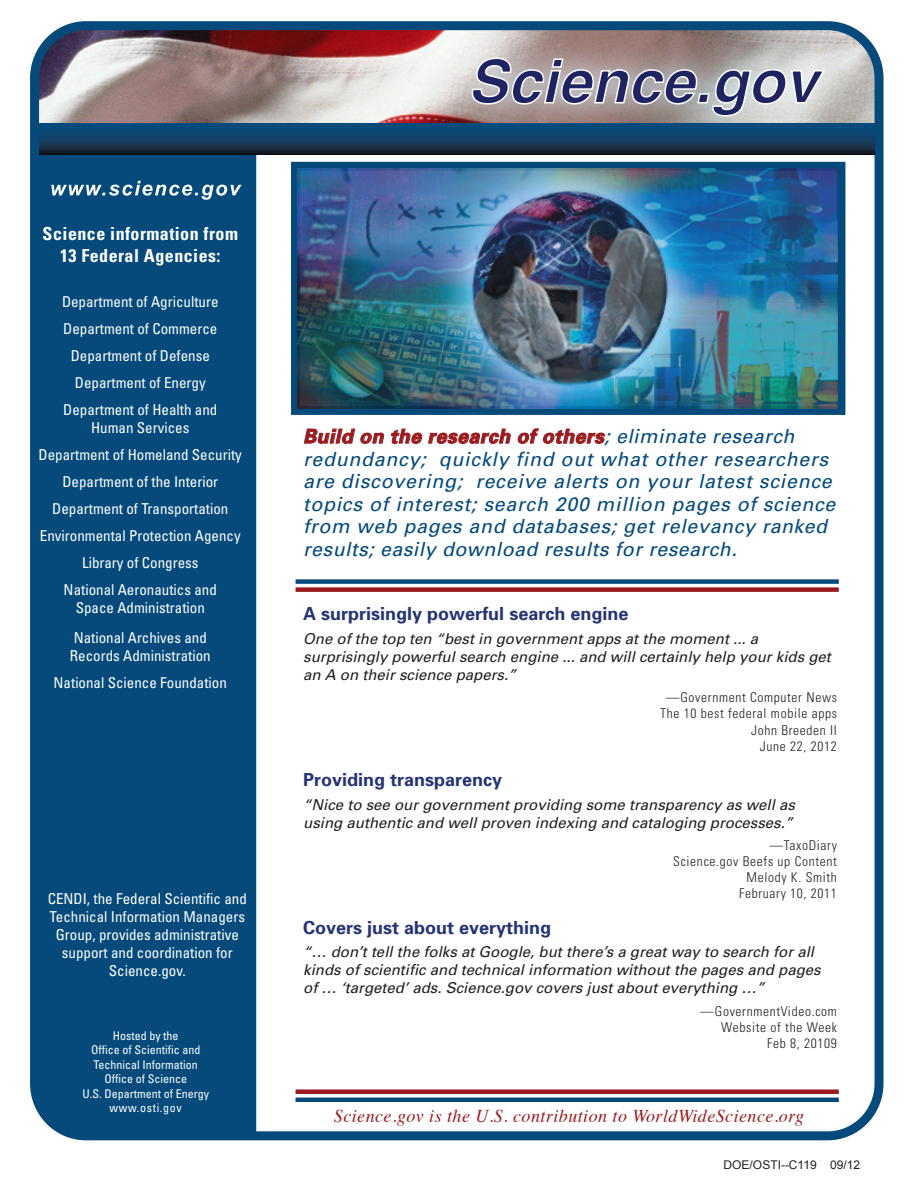
<style>
.page{position:relative;width:918px;height:1188px;background:#fff}
.page>*{position:absolute;margin:0;border:0;box-sizing:border-box;transform-origin:0 0}
.t1{font:italic 700 60px "Helvetica";color:#1e2362}
.t2{font:italic 19.5px/22.5px "Univers";letter-spacing:.04em;color:#044a7b}
.t3{font:700 18px "Univers";color:#253574}
.t4{font:italic 18px "Times";letter-spacing:.025em;color:#9a1b1f}
.t5{font:700 condensed 18px/21.6px "Univers";letter-spacing:.025em;color:#fff;text-align:center}
.t6{font:condensed 15px/27px "Univers";color:#fff;text-align:center}
.t7{font:italic 15px/18px "Univers";color:#231f20}
.t8{font:300 condensed 13.5px/16.2px "Univers";letter-spacing:.05em;color:#231f20;text-align:right}
.t9{font:condensed 12px/14.4px "Univers";color:#fff;text-align:center}
.t10{font:12px "Arial";color:#231f20}
.s1{font-weight:700;color:#9a1b1f}
</style>
<div class="page">
<img style="left:40px;top:31px;width:386px;height:93px">
<div style="left:30px;top:21px;width:854px;height:1119px;border:9px solid #054a7b;border-radius:52px"></div>
<img style="left:426px;top:21px;width:458px;height:153px">
<svg style="left:471px;top:57px;width:355px;height:60px;background:#c1bcbb"></svg>
<div style="left:35px;top:141px;width:221px;height:993px;background:#054a7b"></div>
<svg style="left:39px;top:124px;width:835px;height:30px;background:#103b5c"></svg>
<svg style="left:304px;top:429px;width:80px;height:15px"></svg>
<svg style="left:391px;top:429px;width:31px;height:15px"></svg>
<svg style="left:428px;top:429px;width:83px;height:15px"></svg>
<svg style="left:517px;top:428px;width:88px;height:16px"></svg>
<div style="left:296px;top:579px;width:543px;height:5px;background:#054a7b"></div>
<div style="left:296px;top:587px;width:543px;height:5px;background:#9a1b1f"></div>
<div style="left:296px;top:1089px;width:543px;height:5px;background:#9a1b1f"></div>
<hr style="left:296px;top:1098px;width:543px;height:4px;background:#054a7b">
<div style="left:291px;top:162px;width:554px;height:253px;border:9px solid #044a7b"></div>
<svg style="left:51px;top:181px;width:191px;height:19px"></svg>
<img style="left:298px;top:169px;width:540px;height:239px">
<p class="t5" style="left:43px;top:223px;width:197px">Science information from<br>13 Federal Agencies:</p>
<p class="t6" style="left:62px;top:288px;width:158px">Department of Agriculture<br>Department of Commerce<br>Department of Defense<br>Department of Energy<br>Department of Health and</p>
<p class="t6" style="left:39px;top:414px;width:205px">Human Services<br>Department of Homeland Security<br>Department of the Interior<br>Department of Transportation<br>Environmental Protection Agency<br>Library of Congress<br>National Aeronautics and</p>
<p class="t6" style="left:74px;top:592px;width:135px;line-height:30px;text-align:left">Space Administration<br>National Archives and</p>
<p class="t6" style="left:54px;top:642px;width:175px">Records Administration<br>National Science Foundation</p>
<p class="t6" style="left:48px;top:889px;width:201px;line-height:18px">CENDI, the Federal Scientific and<br>Technical Information Managers<br>Group, provides administrative support and coordination for<br>Science.gov.</p>
<p class="t9" style="left:82px;top:1028px;width:128px">Hosted by the<br>Office of Scientific and<br>Technical Information<br>Office of Science<br>U.S. Department of Energy www.osti.gov</p>
<h1 class="t1" style="left:468px;top:32px;width:352px">Science.gov</h1>
<p class="t2" style="left:303px;top:425px;width:534px"><span class="s1">Build on the research of others</span>; eliminate research redundancy; quickly find out what other researchers are discovering; receive alerts on your latest science topics of interest; search 200 million pages of science from web pages and databases; get relevancy ranked results; easily download results for research.</p>
<p class="t3" style="left:303px;top:603px;width:327px">A surprisingly powerful search engine</p>
<p class="t7" style="left:303px;top:630px;width:529px">One of the top ten “best in government apps at the moment ... a surprisingly powerful search engine ... and will certainly help your kids get an A on their science papers.”</p>
<p class="t8" style="left:660px;top:689px;width:178px">—Government Computer News<br>The 10 best federal mobile apps<br>John Breeden II<br>June 22, 2012</p>
<p class="t3" style="left:303px;top:769px;width:201px">Providing transparency</p>
<p class="t7" style="left:303px;top:796px;width:493px">“Nice to see our government providing some transparency as well as using authentic and well proven indexing and cataloging processes.”</p>
<p class="t8" style="left:673px;top:837px;width:165px">—TaxoDiary<br>Science.gov Beefs up Content<br>Melody K. Smith<br>February 10, 2011</p>
<p class="t3" style="left:303px;top:916px;width:250px">Covers just about everything</p>
<p class="t7" style="left:303px;top:943px;width:519px">“… don’t tell the folks at Google, but there’s a great way to search for all kinds of scientific and technical information without the pages and pages of … ‘targeted’ ads. Science.gov covers just about everything …”</p>
<p class="t8" style="left:701px;top:1003px;width:138px">—GovernmentVideo.com<br>Website of the Week<br>Feb 8, 20109</p>
<p class="t4" style="left:334px;top:1100px;width:472px">Science.gov is the U.S. contribution to WorldWideScience.org</p>
<p class="t10" style="left:724px;top:1157px;width:138px">DOE/OSTI--C119 09/12</p>
</div>
